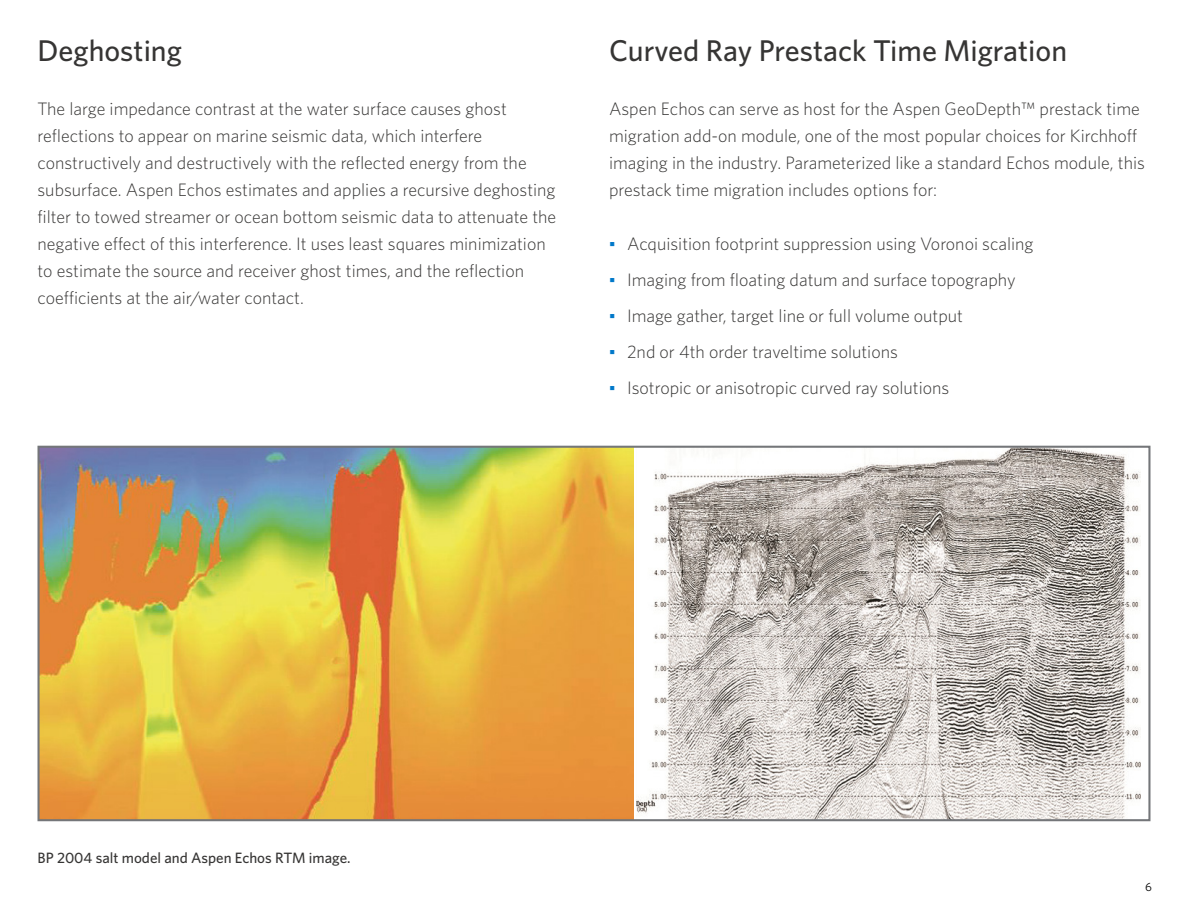
<style>
.page{position:relative;width:1188px;height:918px;background:#fff}
.page>*{position:absolute;margin:0;border:0;box-sizing:border-box;transform-origin:0 0}
.t1{font:500 30px "Whitney";color:#363534}
.body{font:300 18px/27px "Whitney";color:#363534}
.t2{font:500 15px "Whitney";color:#363534}
.t3{font:12px "Whitney";color:#000}
.s1{font-family:"Arial";font-weight:400;color:#0078c9}
</style>
<div class="page">
<img style="left:40px;top:449px;width:594px;height:369px">
<img style="left:636px;top:449px;width:504px;height:369px">
<div style="left:37px;top:446px;width:1113px;height:375px;border:2px solid #747679"></div>
<p class="t1" style="left:38px;top:31px;width:146px">Deghosting</p>
<p class="body" style="left:38px;top:95px;width:520px">The large impedance contrast at the water surface causes ghost reflections to appear on marine seismic data, which interfere constructively and destructively with the reflected energy from the subsurface. Aspen Echos estimates and applies a recursive deghosting filter to towed streamer or ocean bottom seismic data to attenuate the negative effect of this interference. It uses least squares minimization to estimate the source and receiver ghost times, and the reflection coefficients at the air/water contact.</p>
<p class="t1" style="left:609px;top:31px;width:460px">Curved Ray Prestack Time Migration</p>
<p class="body" style="left:609px;top:95px;width:537px">Aspen Echos can serve as host for the Aspen GeoDepth™ prestack time migration add-on module, one of the most popular choices for Kirchhoff imaging in the industry. Parameterized like a standard Echos module, this prestack time migration includes options for:</p>
<p class="body" style="left:609px;top:230px;width:426px"><span class="s1">▪</span> Acquisition footprint suppression using Voronoi scaling</p>
<p class="body" style="left:609px;top:266px;width:408px"><span class="s1">▪</span> Imaging from floating datum and surface topography</p>
<p class="body" style="left:609px;top:302px;width:356px"><span class="s1">▪</span> Image gather, target line or full volume output</p>
<p class="body" style="left:609px;top:338px;width:290px"><span class="s1">▪</span> 2nd or 4th order traveltime solutions</p>
<p class="body" style="left:609px;top:374px;width:342px"><span class="s1">▪</span> Isotropic or anisotropic curved ray solutions</p>
<p class="t2" style="left:38px;top:848px;width:315px">BP 2004 salt model and Aspen Echos RTM image.</p>
<p class="t3" style="left:1145px;top:879px;width:8px">6</p>
</div>
